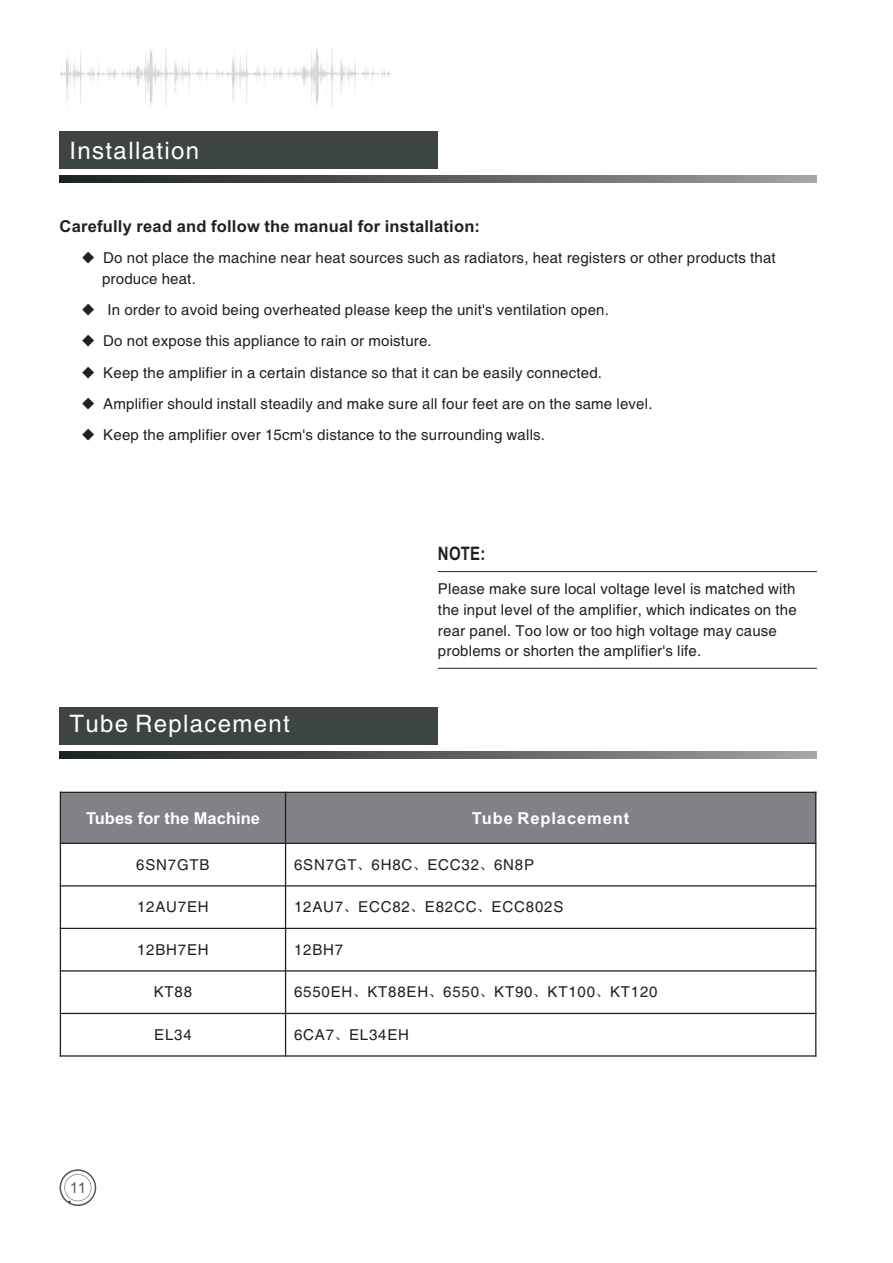
<style>
.page{position:relative;width:893px;height:1263px;background:#fff}
.page>*{position:absolute;margin:0;border:0;box-sizing:border-box;transform-origin:0 0}
.t1{font:24px "Helvetica";letter-spacing:.055em;color:#fff}
.t2{font:700 18.6px "Helvetica";color:#231f20;scale:.81 1}
.t3{font:700 16.5px "Helvetica";letter-spacing:.015em;color:#231f20}
.t4{font:700 16.5px "Helvetica";color:#fff}
.t5{font:700 16.5px "Helvetica";letter-spacing:.055em;color:#fff}
.t6{font:15px/20.9px "Helvetica";letter-spacing:.015em;color:#231f20}
.t7{font:15px "Helvetica";letter-spacing:.055em;color:#231f20}
.t8{font:15px "Arial";color:#57585a}
.t9{font:15px "Sim Sun";color:#231f20}
.s1{font-family:"Sim Sun"}
</style>
<div class="page">
<div style="left:60px;top:131px;width:378px;height:38px;background:#3c4444"></div>
<svg style="left:60px;top:176px;width:756px;height:6px;background:#5c5e5d"></svg>
<div style="left:60px;top:707px;width:378px;height:38px;background:#3c4444"></div>
<svg style="left:60px;top:752px;width:756px;height:6px;background:#5c5e5d"></svg>
<svg style="left:60px;top:1169px;width:36px;height:37px"></svg>
<img style="left:60px;top:48px;width:333px;height:58px">
<hr style="left:438px;top:571px;width:379px;height:1px;background:#231f20">
<hr style="left:438px;top:668px;width:379px;height:1px;background:#231f20">
<div style="left:60px;top:792px;width:226px;height:51px;background:#808285"></div>
<div style="left:286px;top:792px;width:530px;height:51px;background:#808285"></div>
<hr style="left:60px;top:792px;width:1px;height:264px;background:#231f20">
<hr style="left:285px;top:792px;width:1px;height:264px;background:#231f20">
<hr style="left:815px;top:792px;width:1px;height:264px;background:#231f20">
<hr style="left:60px;top:1055px;width:756px;height:1px;background:#231f20">
<hr style="left:60px;top:1013px;width:756px;height:1px;background:#231f20">
<hr style="left:60px;top:970px;width:756px;height:1px;background:#231f20">
<hr style="left:60px;top:928px;width:756px;height:1px;background:#231f20">
<hr style="left:60px;top:885px;width:756px;height:1px;background:#231f20">
<hr style="left:60px;top:843px;width:756px;height:1px;background:#231f20">
<hr style="left:60px;top:792px;width:756px;height:1px;background:#231f20">
<h1 class="t1" style="left:70px;top:141px;width:131px">Installation</h1>
<p class="t3" style="left:60px;top:220px;width:422px">Carefully read and follow the manual for installation:</p>
<p class="t9" style="left:81px;top:250px;width:16px">◆</p>
<p class="t6" style="left:102px;top:269px;width:95px">produce heat.</p>
<p class="t6" style="left:81px;top:301px;width:530px"><span class="s1">◆</span> In order to avoid being overheated please keep the unit's ventilation open.</p>
<p class="t6" style="left:81px;top:332px;width:353px"><span class="s1">◆</span> Do not expose this appliance to rain or moisture.</p>
<p class="t6" style="left:81px;top:363px;width:523px"><span class="s1">◆</span> Keep the amplifier in a certain distance so that it can be easily connected.</p>
<p class="t6" style="left:81px;top:394px;width:573px"><span class="s1">◆</span> Amplifier should install steadily and make sure all four feet are on the same level.</p>
<p class="t6" style="left:81px;top:426px;width:466px"><span class="s1">◆</span> Keep the amplifier over 15cm's distance to the surrounding walls.</p>
<p class="t6" style="left:103px;top:249px;width:674px">Do not place the machine near heat sources such as radiators, heat registers or other products that</p>
<p class="t2" style="left:438px;top:546px;width:60px">NOTE:</p>
<h1 class="t1" style="left:70px;top:715px;width:222px">Tube Replacement</h1>
<p class="t6" style="left:438px;top:580px;width:360px">Please make sure local voltage level is matched with the input level of the amplifier, which indicates on the rear panel. Too low or too high voltage may cause problems or shorten the amplifier's life.</p>
<p class="t4" style="left:86px;top:811px;width:175px">Tubes for the Machine</p>
<p class="t5" style="left:472px;top:811px;width:159px">Tube Replacement</p>
<p class="t7" style="left:136px;top:859px;width:75px">6SN7GTB</p>
<p class="t7" style="left:294px;top:859px;width:242px">6SN7GT<span class="s1">、</span>6H8C<span class="s1">、</span>ECC32<span class="s1">、</span>6N8P</p>
<p class="t7" style="left:137px;top:901px;width:73px">12AU7EH</p>
<p class="t7" style="left:294px;top:901px;width:271px">12AU7<span class="s1">、</span>ECC82<span class="s1">、</span>E82CC<span class="s1">、</span>ECC802S</p>
<p class="t7" style="left:137px;top:944px;width:73px">12BH7EH</p>
<p class="t6" style="left:294px;top:941px;width:51px">12BH7</p>
<p class="t6" style="left:154px;top:983px;width:40px">KT88</p>
<p class="t7" style="left:294px;top:986px;width:365px">6550EH<span class="s1">、</span>KT88EH<span class="s1">、</span>6550<span class="s1">、</span>KT90<span class="s1">、</span>KT100<span class="s1">、</span>KT120</p>
<p class="t6" style="left:154px;top:1026px;width:39px">EL34</p>
<p class="t7" style="left:294px;top:1029px;width:117px">6CA7<span class="s1">、</span>EL34EH</p>
<p class="t8" style="left:70px;top:1182px;width:18px">11</p>
</div>
